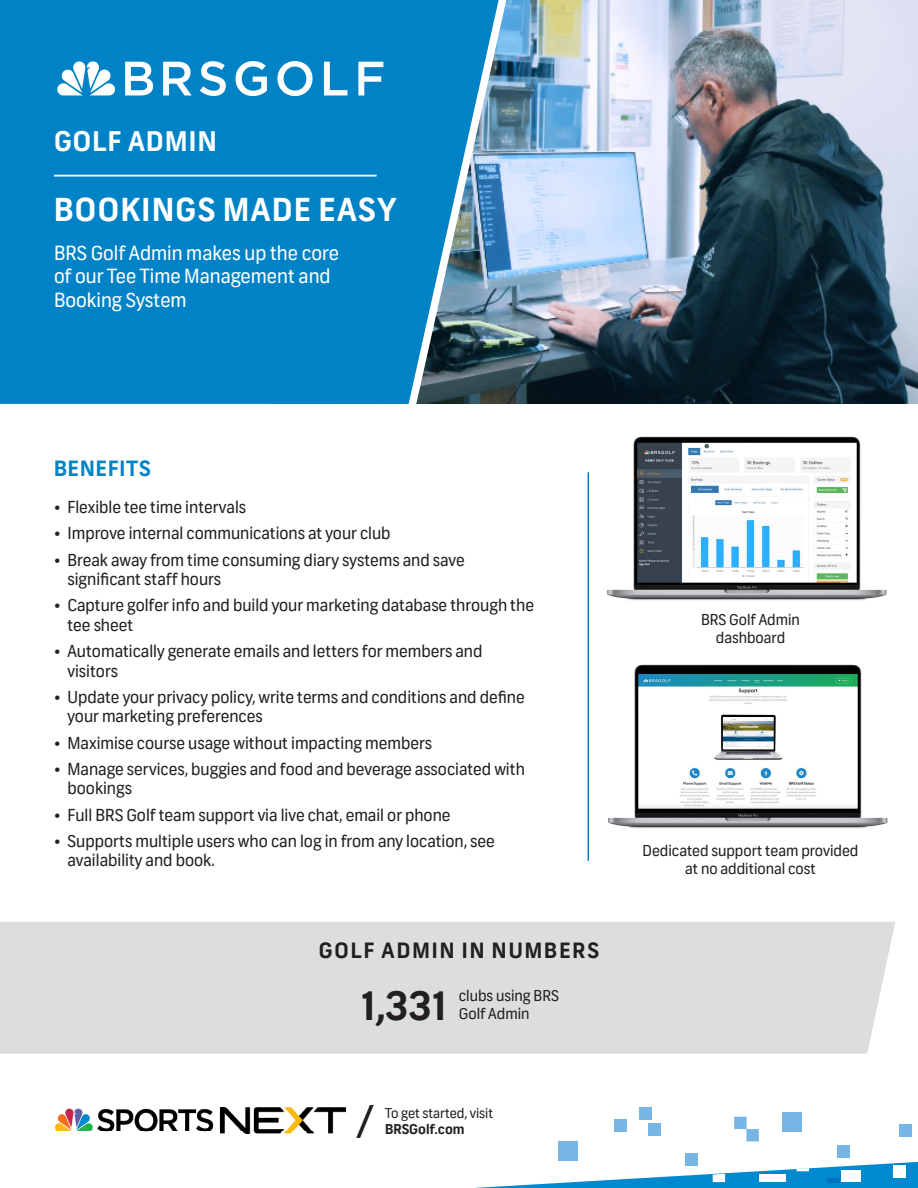
<style>
.page{position:relative;width:918px;height:1188px;background:#fff}
.page>*{position:absolute;margin:0;border:0;box-sizing:border-box;transform-origin:0 0}
.t1{font:45px "NBCSN Frank";color:#231f20}
.t2{font:700 39px "NBCSN Frank";color:#231f20}
.t3{font:700 31.5px "NBCSN Frank";letter-spacing:.05em;color:#fff}
.t4{font:700 27px "NBCSN Frank";letter-spacing:.05em;color:#fff}
.t5{font:700 21px "NBCSN Frank";letter-spacing:.1em;color:#231f20}
.t6{font:700 21px "NBCSN Frank";letter-spacing:.05em;color:#0083c6}
.t7{font:19.5px/23.4px "NBCSN Frank";color:#fff}
.t8{font:16.5px/19.5px "NBCSN Frank";color:#231f20}
.t9{font:15px/18px "NBCSN Frank";color:#231f20;text-align:center}
.t10{font:13.5px "NBCSN Frank";color:#231f20}
.t11{font:700 13.5px "NBCSN Frank";color:#231f20}
</style>
<div class="page">
<img style="left:515px;top:0;width:403px;height:404px">
<div style="left:0;top:0;width:403px;height:404px;background:#0083c6"></div>
<img style="left:54px;top:1108px;width:291px;height:26px">
<div style="left:0;top:922px;width:895px;height:132px;background:#dcdddf"></div>
<hr style="left:54px;top:175px;width:323px;height:2px;background:#fff">
<hr style="left:588px;top:472px;width:1px;height:389px;background:#0083c6">
<div style="left:900px;top:1124px;width:12px;height:13px;background:#77b6e4"></div>
<div style="left:837px;top:1145px;width:12px;height:12px;background:#77b6e4"></div>
<svg style="left:734px;top:1117px;width:25px;height:24px"></svg>
<div style="left:685px;top:1153px;width:12px;height:13px;background:#77b6e4"></div>
<div style="left:649px;top:1124px;width:12px;height:12px;background:#77b6e4"></div>
<div style="left:640px;top:1108px;width:12px;height:12px;background:#77b6e4"></div>
<div style="left:614px;top:1119px;width:13px;height:13px;background:#77b6e4"></div>
<div style="left:558px;top:1141px;width:19px;height:19px;background:#77b6e4"></div>
<div style="left:782px;top:1112px;width:20px;height:20px;background:#77b6e4"></div>
<svg style="left:474px;top:1162px;width:444px;height:26px"></svg>
<div style="left:841px;top:1170px;width:20px;height:12px;background:#fff"></div>
<div style="left:759px;top:1175px;width:27px;height:7px;background:#fff"></div>
<img style="left:403px;top:0;width:112px;height:404px">
<img style="left:6px;top:18px;width:426px;height:121px">
<img style="left:608px;top:664px;width:280px;height:165px">
<img style="left:607px;top:436px;width:280px;height:165px">
<p class="t4" style="left:54px;top:125px;width:164px">GOLF ADMIN</p>
<p class="t3" style="left:54px;top:191px;width:344px">BOOKINGS MADE EASY</p>
<p class="t7" style="left:54px;top:242px;width:287px">BRS Golf Admin makes up the core of our Tee Time Management and<br>Booking System</p>
<p class="t6" style="left:54px;top:455px;width:98px">BENEFITS</p>
<p class="t8" style="left:54px;top:498px;width:194px">• Flexible tee time intervals</p>
<p class="t8" style="left:54px;top:524px;width:338px">• Improve internal communications at your club</p>
<p class="t8" style="left:68px;top:551px;width:399px;text-indent:-14px">• Break away from time consuming diary systems and save significant staff hours</p>
<p class="t8" style="left:68px;top:596px;width:468px;text-indent:-14px">• Capture golfer info and build your marketing database through the tee sheet</p>
<p class="t8" style="left:68px;top:642px;width:417px;text-indent:-14px">• Automatically generate emails and letters for members and visitors</p>
<p class="t8" style="left:68px;top:688px;width:459px;text-indent:-14px">• Update your privacy policy, write terms and conditions and define your marketing preferences</p>
<p class="t8" style="left:54px;top:734px;width:380px">• Maximise course usage without impacting members</p>
<p class="t8" style="left:68px;top:760px;width:459px;text-indent:-14px">• Manage services, buggies and food and beverage associated with bookings</p>
<p class="t8" style="left:54px;top:806px;width:398px">• Full BRS Golf team support via live chat, email or phone</p>
<p class="t8" style="left:68px;top:832px;width:429px;text-indent:-14px">• Supports multiple users who can log in from any location, see availability and book.</p>
<p class="t5" style="left:319px;top:937px;width:282px">GOLF ADMIN IN NUMBERS</p>
<p class="t9" style="left:459px;top:987px;width:102px;text-align:left">clubs using BRS<br>Golf Admin</p>
<p class="t2" style="left:360px;top:982px;width:89px">1,331</p>
<p class="t1" style="left:357px;top:1094px;width:19px">/</p>
<p class="t10" style="left:385px;top:1105px;width:109px">To get started, visit</p>
<p class="t11" style="left:385px;top:1121px;width:81px">BRSGolf.com</p>
<p class="t9" style="left:701px;top:611px;width:100px">BRS Golf Admin dashboard</p>
<p class="t9" style="left:643px;top:843px;width:217px">Dedicated support team provided at no additional cost</p>
</div>
